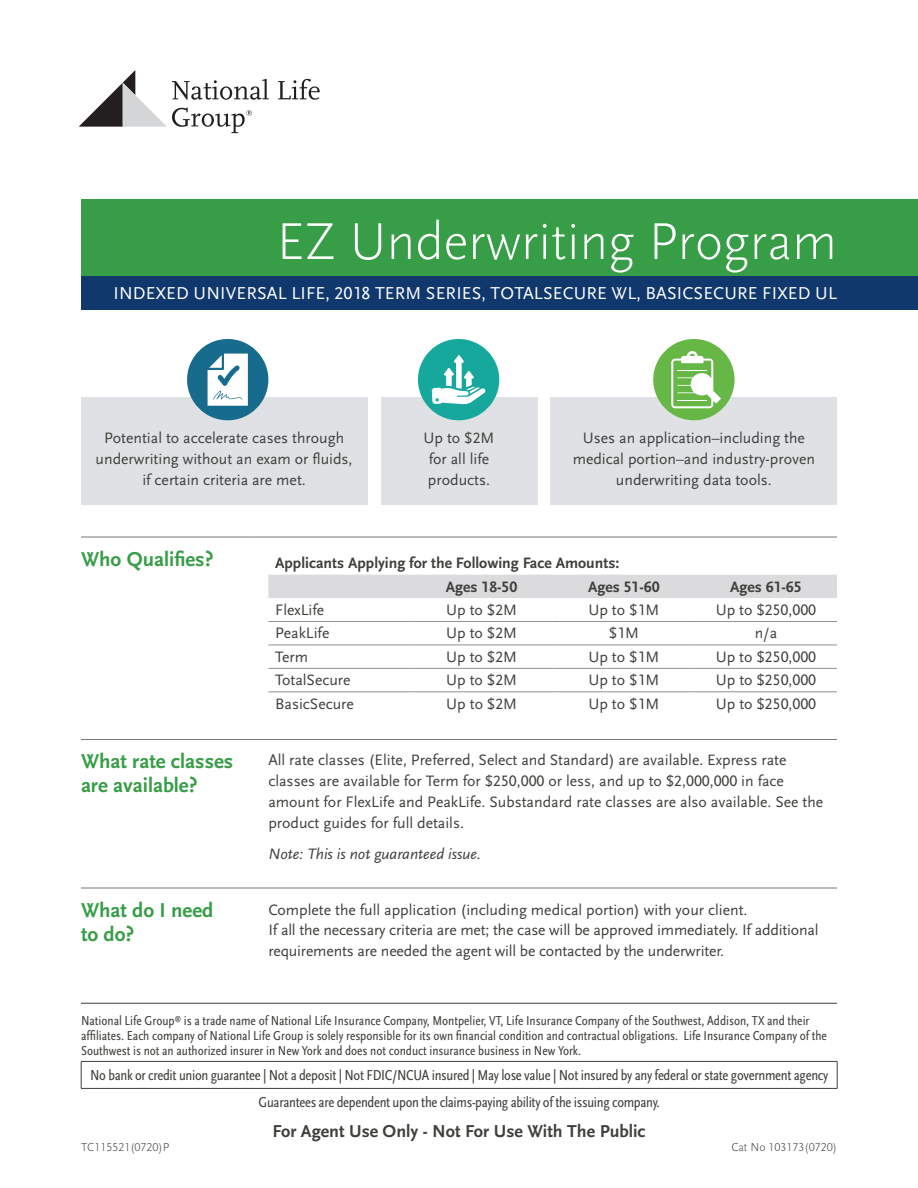
<style>
.page{position:relative;width:918px;height:1188px;background:#fff}
.page>*{position:absolute;margin:0;border:0;box-sizing:border-box;transform-origin:0 0}
.t1{font:300 54px "Scala Sans OT";color:#fff}
.t2{font:700 21px/24px "Scala Sans OT";color:#379d46}
.t3{font:18px "Scala Sans OT";letter-spacing:.01em;color:#fff}
.t4{font:700 18px "Scala Sans OT";color:#3e403b}
.t5{font:15.75px/21px "Scala Sans OT";color:#3e403b}
.t6{font:700 15.75px/23.4px "Scala Sans OT";color:#3e403b}
.t7{font:italic 15.75px "Scala Sans OT";color:#3e403b}
.t8{font:condensed 15px/27px "Scala Sans OT";letter-spacing:-.02em;color:#3e403b;text-align:center}
.t9{font:condensed 13.5px/15px "Scala Sans OT";color:#3e403b}
.t10{font:300 12px "Scala Sans OT";color:#3e403b}
</style>
<div class="page">
<div style="left:81px;top:397px;width:286px;height:108px;background:#dfe1e4"></div>
<div style="left:381px;top:397px;width:156px;height:108px;background:#dfe1e4"></div>
<div style="left:551px;top:397px;width:286px;height:108px;background:#dfe1e4"></div>
<div style="left:81px;top:199px;width:837px;height:81px;background:#379d46"></div>
<div style="left:81px;top:276px;width:837px;height:34px;background:#11386d"></div>
<svg style="left:278px;top:79px;width:42px;height:21px"></svg>
<svg style="left:79px;top:70px;width:190px;height:63px"></svg>
<hr style="left:81px;top:537px;width:174px;height:1px;background:#787779">
<hr style="left:255px;top:537px;width:582px;height:1px;background:#787779">
<hr style="left:81px;top:739px;width:174px;height:1px;background:#787779">
<hr style="left:255px;top:739px;width:582px;height:1px;background:#787779">
<hr style="left:81px;top:888px;width:174px;height:1px;background:#787779">
<hr style="left:255px;top:888px;width:582px;height:1px;background:#787779">
<hr style="left:81px;top:1003px;width:756px;height:1px;background:#3e403b">
<hr style="left:81px;top:1061px;width:756px;height:1px;background:#3e403b">
<svg style="left:81px;top:1062px;width:1px;height:26px"></svg>
<svg style="left:837px;top:1062px;width:1px;height:26px"></svg>
<hr style="left:81px;top:1088px;width:756px;height:1px;background:#3e403b">
<div style="left:268px;top:575px;width:569px;height:23px;background:#dbdbdd"></div>
<hr style="left:268px;top:621px;width:143px;height:1px;background:#919295">
<hr style="left:411px;top:621px;width:142px;height:1px;background:#919295">
<hr style="left:553px;top:621px;width:142px;height:1px;background:#919295">
<hr style="left:695px;top:621px;width:142px;height:1px;background:#919295">
<hr style="left:268px;top:668px;width:143px;height:1px;background:#919295">
<hr style="left:411px;top:668px;width:142px;height:1px;background:#919295">
<hr style="left:553px;top:668px;width:142px;height:1px;background:#919295">
<hr style="left:695px;top:668px;width:142px;height:1px;background:#919295">
<hr style="left:268px;top:691px;width:143px;height:1px;background:#919295">
<hr style="left:411px;top:691px;width:142px;height:1px;background:#919295">
<hr style="left:553px;top:691px;width:142px;height:1px;background:#919295">
<hr style="left:695px;top:691px;width:142px;height:1px;background:#919295">
<hr style="left:268px;top:645px;width:143px;height:1px;background:#919295">
<hr style="left:411px;top:645px;width:142px;height:1px;background:#919295">
<hr style="left:553px;top:645px;width:142px;height:1px;background:#919295">
<hr style="left:695px;top:645px;width:142px;height:1px;background:#919295">
<div style="left:187px;top:339px;width:81px;height:81px;background:#176b8c;border-radius:50%"></div>
<svg style="left:208px;top:354px;width:40px;height:52px;background:#d4e3e9"></svg>
<div style="left:418px;top:339px;width:81px;height:81px;background:#16a89d;border-radius:50%"></div>
<svg style="left:432px;top:355px;width:54px;height:49px"></svg>
<div style="left:653px;top:339px;width:82px;height:81px;background:#66b745;border-radius:50%"></div>
<svg style="left:671px;top:351px;width:50px;height:57px"></svg>
<h1 class="t1" style="left:276px;top:209px;width:562px">EZ Underwriting Program</h1>
<p class="t3" style="left:114px;top:283px;width:725px">INDEXED UNIVERSAL LIFE, 2018 TERM SERIES, TOTALSECURE WL, BASICSECURE FIXED UL</p>
<p class="t5" style="left:96px;top:427px;width:258px;text-align:center">Potential to accelerate cases through underwriting without an exam or fluids, if certain criteria are met.</p>
<p class="t5" style="left:424px;top:427px;width:72px">Up to $2M for all life products.</p>
<p class="t5" style="left:573px;top:427px;width:244px;text-align:center">Uses an application–including the medical portion–and industry-proven underwriting data tools.</p>
<h2 class="t2" style="left:81px;top:547px;width:134px">Who Qualifies?</h2>
<p class="t6" style="left:446px;top:551px;width:175px;text-indent:-171px">Applicants Applying for the Following Face Amounts:<br>Ages 18-50</p>
<p class="t6" style="left:588px;top:575px;width:73px">Ages 51-60</p>
<p class="t6" style="left:730px;top:575px;width:73px">Ages 61-65</p>
<p class="t5" style="left:275px;top:599px;width:51px">FlexLife</p>
<p class="t5" style="left:446px;top:599px;width:72px">Up to $2M</p>
<p class="t5" style="left:588px;top:599px;width:72px">Up to $1M</p>
<p class="t5" style="left:716px;top:599px;width:102px">Up to $250,000</p>
<p class="t5" style="left:275px;top:623px;width:56px">PeakLife</p>
<p class="t5" style="left:446px;top:623px;width:72px">Up to $2M</p>
<p class="t5" style="left:609px;top:623px;width:32px">$1M</p>
<p class="t5" style="left:755px;top:623px;width:24px">n/a</p>
<p class="t5" style="left:275px;top:646px;width:34px">Term</p>
<p class="t5" style="left:446px;top:646px;width:72px">Up to $2M</p>
<p class="t5" style="left:588px;top:646px;width:72px">Up to $1M</p>
<p class="t5" style="left:716px;top:646px;width:102px">Up to $250,000</p>
<p class="t5" style="left:275px;top:670px;width:77px">TotalSecure</p>
<p class="t5" style="left:446px;top:670px;width:72px">Up to $2M</p>
<p class="t5" style="left:588px;top:670px;width:72px">Up to $1M</p>
<p class="t5" style="left:716px;top:670px;width:102px">Up to $250,000</p>
<p class="t5" style="left:275px;top:693px;width:80px">BasicSecure</p>
<p class="t5" style="left:446px;top:693px;width:72px">Up to $2M</p>
<p class="t5" style="left:588px;top:693px;width:72px">Up to $1M</p>
<p class="t5" style="left:716px;top:693px;width:102px">Up to $250,000</p>
<h2 class="t2" style="left:81px;top:750px;width:154px">What rate classes are available?</h2>
<p class="t5" style="left:268px;top:749px;width:556px">All rate classes (Elite, Preferred, Select and Standard) are available. Express rate classes are available for Term for $250,000 or less, and up to $2,000,000 in face amount for FlexLife and PeakLife. Substandard rate classes are also available. See the product guides for full details.</p>
<p class="t7" style="left:268px;top:845px;width:214px">Note: This is not guaranteed issue.</p>
<h2 class="t2" style="left:81px;top:898px;width:134px">What do I need to do?</h2>
<p class="t5" style="left:268px;top:899px;width:552px;line-height:20.4px">Complete the full application (including medical portion) with your client.<br>If all the necessary criteria are met; the case will be approved immediately. If additional requirements are needed the agent will be contacted by the underwriter.</p>
<p class="t9" style="left:81px;top:1013px;width:748px">National Life Group<sup>®</sup> is a trade name of National Life Insurance Company, Montpelier, VT, Life Insurance Company of the Southwest, Addison, TX and their affiliates. Each company of National Life Group is solely responsible for its own financial condition and contractual obligations. Life Insurance Company of the<br>Southwest is not an authorized insurer in New York and does not conduct insurance business in New York.</p>
<p class="t8" style="left:90px;top:1062px;width:740px">No bank or credit union guarantee | Not a deposit | Not FDIC/NCUA insured | May lose value | Not insured by any federal or state government agency<br>Guarantees are dependent upon the claims-paying ability of the issuing company.</p>
<p class="t4" style="left:272px;top:1121px;width:375px">For Agent Use Only - Not For Use With The Public</p>
<p class="t10" style="left:81px;top:1140px;width:90px">TC115521(0720)P</p>
<p class="t10" style="left:732px;top:1140px;width:107px">Cat No 103173(0720)</p>
</div>
